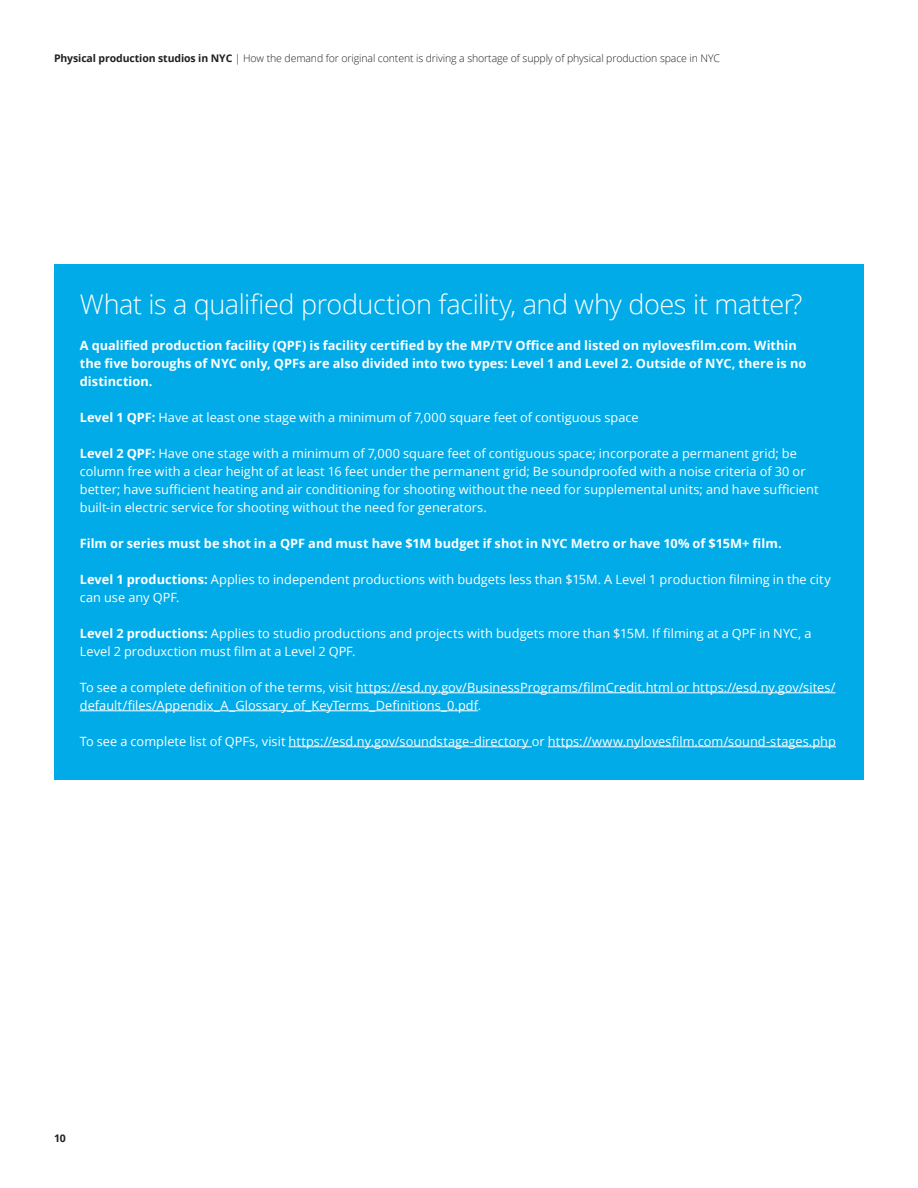
<style>
.page{position:relative;width:918px;height:1188px;background:#fff}
.page>*{position:absolute;margin:0;border:0;box-sizing:border-box;transform-origin:0 0}
.Number_list_level_1{font:300 27px "Open Sans";letter-spacing:-.015em;color:#fff}
.Number_list_level_1-2{font:12.75px/18px "Open Sans";letter-spacing:.005em;color:#fff}
.Number_list_level_1-3{font:700 12.75px/18px "Open Sans";color:#fff}
.Brochure_title___Rig{font:300 10.5px "Open Sans";letter-spacing:-.01em;color:#231f20}
.Brochure_title___Lef{font:700 10.5px "Open Sans";color:#231f20}
.s1{font-weight:700}
</style>
<div class="page">
<div style="left:55px;top:265px;width:809px;height:515px;background:#00abe7"></div>
<hr style="left:356px;top:692px;width:480px;height:1px;background:#fff">
<hr style="left:80px;top:710px;width:398px;height:1px;background:#fff">
<hr style="left:289px;top:746px;width:243px;height:1px;background:#fff">
<hr style="left:548px;top:746px;width:288px;height:1px;background:#fff">
<p class="Brochure_title___Rig" style="left:54px;top:51px;width:667px"><span class="s1">Physical production studios in NYC</span> | How the demand for original content is driving a shortage of supply of physical production space in NYC</p>
<p class="Number_list_level_1" style="left:80px;top:286px;width:724px">What is a qualified production facility, and why does it matter?</p>
<p class="Number_list_level_1-3" style="left:80px;top:336px;width:728px">A qualified production facility (QPF) is facility certified by the MP/TV Office and listed on nylovesfilm.com. Within the five boroughs of NYC only, QPFs are also divided into two types: Level 1 and Level 2. Outside of NYC, there is no distinction.</p>
<p class="Number_list_level_1-2" style="left:80px;top:408px;width:560px"><span class="s1">Level 1 QPF:</span> Have at least one stage with a minimum of 7,000 square feet of contiguous space</p>
<p class="Number_list_level_1-2" style="left:80px;top:444px;width:740px"><span class="s1">Level 2 QPF:</span> Have one stage with a minimum of 7,000 square feet of contiguous space; incorporate a permanent grid; be column free with a clear height of at least 16 feet under the permanent grid; Be soundproofed with a noise criteria of 30 or better; have sufficient heating and air conditioning for shooting without the need for supplemental units; and have sufficient built-in electric service for shooting without the need for generators.</p>
<p class="Number_list_level_1-3" style="left:80px;top:534px;width:703px">Film or series must be shot in a QPF and must have $1M budget if shot in NYC Metro or have 10% of $15M+ film.</p>
<p class="Number_list_level_1-2" style="left:80px;top:570px;width:753px"><span class="s1">Level 1 productions:</span> Applies to independent productions with budgets less than $15M. A Level 1 production filming in the city can use any QPF.</p>
<p class="Number_list_level_1-2" style="left:80px;top:624px;width:733px"><span class="s1">Level 2 productions:</span> Applies to studio productions and projects with budgets more than $15M. If filming at a QPF in NYC, a<br>Level 2 produxction must film at a Level 2 QPF.</p>
<p class="Number_list_level_1-2" style="left:80px;top:678px;width:757px">To see a complete definition of the terms, visit https://esd.ny.gov/BusinessPrograms/filmCredit.html or https://esd.ny.gov/sites/ default/files/Appendix_A_Glossary_of_KeyTerms_Definitions_0.pdf.</p>
<p class="Number_list_level_1-2" style="left:80px;top:732px;width:758px">To see a complete list of QPFs, visit https://esd.ny.gov/soundstage-directory or https://www.nylovesfilm.com/sound-stages.php</p>
<p class="Brochure_title___Lef" style="left:54px;top:1131px;width:13px">10</p>
</div>
